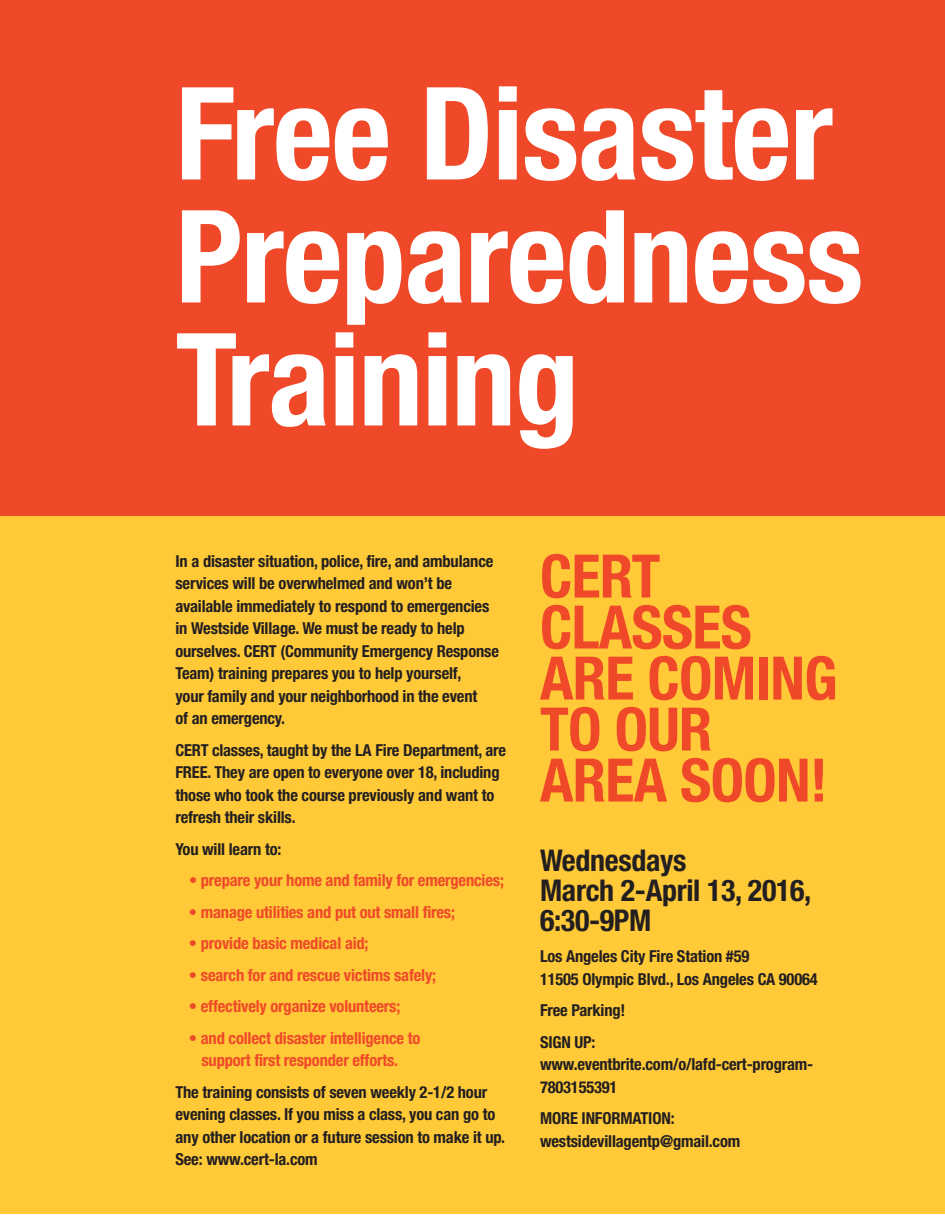
<style>
.page{position:relative;width:945px;height:1215px;background:#fff}
.page>*{position:absolute;margin:0;border:0;box-sizing:border-box;transform-origin:0 0}
.t1{font:700 condensed 129px/123px "Helvetica Neue";letter-spacing:-.01em;color:#fff}
.t2{font:700 condensed 60px/51px "Helvetica Neue";letter-spacing:-.01em;color:#ef4929}
.t3{font:700 condensed 30px/30px "Helvetica Neue";letter-spacing:-.01em;color:#231f20}
.t4{font:700 condensed 16.5px/22.5px "Helvetica Neue";letter-spacing:-.01em;color:#231f20}
.t5{font:700 condensed 16.5px/22.5px "Helvetica Neue";letter-spacing:-.01em;color:#ef4929;text-align:center}
</style>
<div class="page">
<div style="left:0;top:0;width:945px;height:534px;background:#ef4929"></div>
<div style="left:0;top:516px;width:945px;height:698px;background:#ffc938"></div>
<h1 class="t1" style="left:176px;top:70px;width:689px">Free Disaster<br>Preparedness<br>Training</h1>
<p class="t4" style="left:176px;top:551px;width:325px">In a disaster situation, police, fire, and ambulance services will be overwhelmed and won’t be available immediately to respond to emergencies in Westside Village. We must be ready to help ourselves. CERT (Community Emergency Response Team) training prepares you to help yourself,<br>your family and your neighborhood in the event<br>of an emergency.</p>
<p class="t4" style="left:176px;top:740px;width:332px">CERT classes, taught by the LA Fire Department, are FREE. They are open to everyone over 18, including those who took the course previously and want to refresh their skills.</p>
<p class="t4" style="left:176px;top:839px;width:107px">You will learn to:</p>
<p class="t5" style="left:189px;top:870px;width:317px">• prepare your home and family for emergencies;</p>
<p class="t5" style="left:189px;top:902px;width:268px">• manage utilities and put out small fires;</p>
<p class="t5" style="left:189px;top:933px;width:181px">• provide basic medical aid;</p>
<p class="t5" style="left:189px;top:965px;width:249px">• search for and rescue victims safely;</p>
<p class="t5" style="left:189px;top:996px;width:213px">• effectively organize volunteers;</p>
<p class="t5" style="left:189px;top:1028px;width:233px">• and collect disaster intelligence to support first responder efforts.</p>
<p class="t4" style="left:175px;top:1082px;width:331px">The training consists of seven weekly 2-1/2 hour evening classes. If you miss a class, you can go to any other location or a future session to make it up.<br>See: www.cert-la.com</p>
<h2 class="t2" style="left:540px;top:556px;width:299px">CERT<br>CLASSES<br>ARE COMING<br>TO OUR<br>AREA SOON!</h2>
<h3 class="t3" style="left:540px;top:847px;width:273px">Wednesdays<br>March 2-April 13, 2016,<br>6:30-9PM</h3>
<p class="t4" style="left:540px;top:946px;width:279px">Los Angeles City Fire Station #59<br>11505 Olympic Blvd., Los Angeles CA 90064</p>
<p class="t4" style="left:540px;top:996px;width:87px;line-height:31.5px">Free Parking!<br>SIGN UP:</p>
<p class="t4" style="left:540px;top:1054px;width:275px">www.eventbrite.com/o/lafd-cert-program-<br>7803155391</p>
<p class="t4" style="left:540px;top:1108px;width:202px">MORE INFORMATION: westsidevillagentp@gmail.com</p>
</div>
